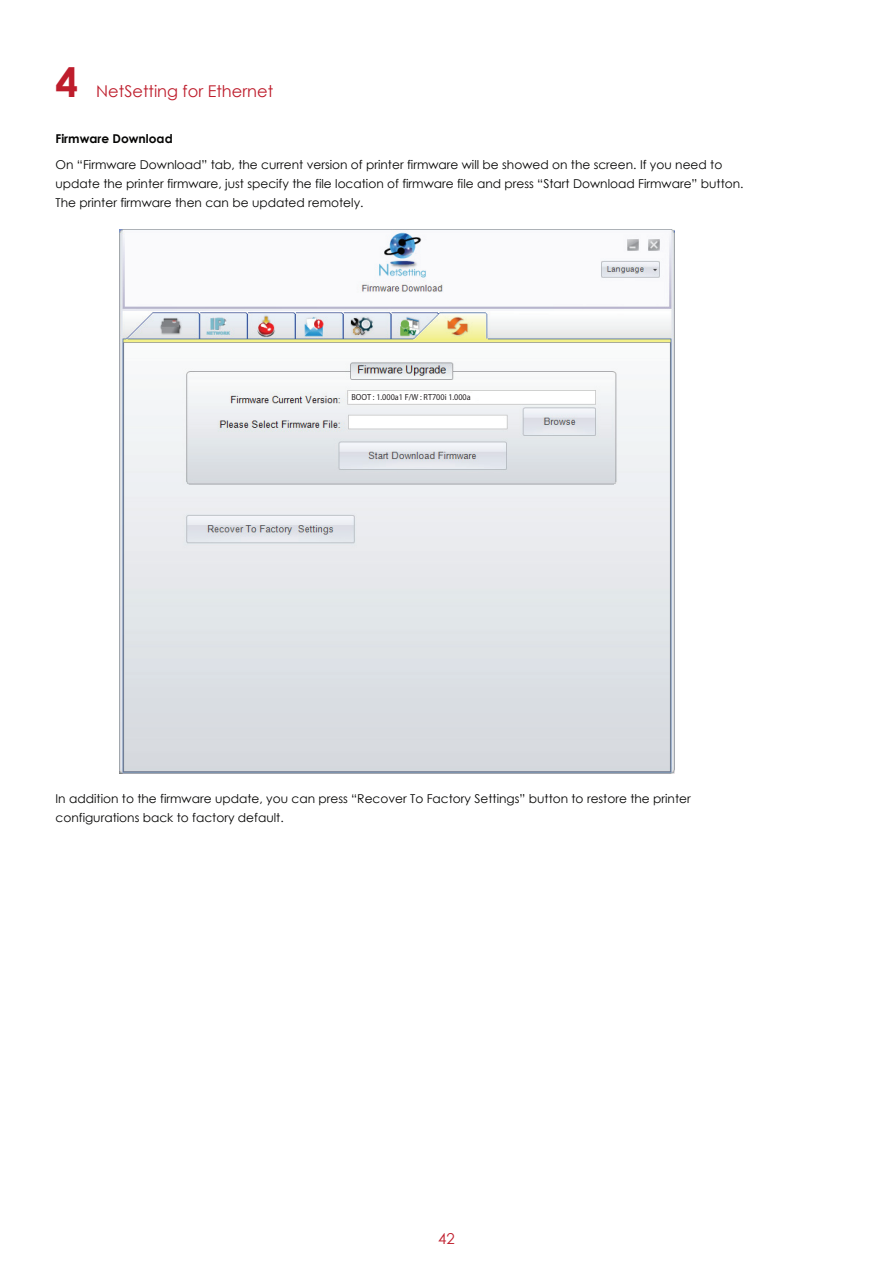
<style>
.page{position:relative;width:893px;height:1263px;background:#fff}
.page>*{position:absolute;margin:0;border:0;box-sizing:border-box;transform-origin:0 0}
.t1{font:700 40.65px "Century Gothic";color:#be1d2c}
.t2{font:16.2px "Century Gothic";color:#be1d2c}
.t3{font:15px "Century Gothic";color:#c01e2d}
.t4{font:12.15px/18.9px "Century Gothic";color:#050504}
.t5{font:8.85px "Arno Pro Caption";color:#231f20;scale:.93 1}
.s1{font-weight:700}
</style>
<div class="page">
<img style="left:119px;top:229px;width:556px;height:544px">
<div style="left:349px;top:393px;width:126px;height:9px;background:#fff"></div>
<p class="t1" style="left:56px;top:51px;width:24px">4</p>
<p class="t2" style="left:96px;top:80px;width:178px">NetSetting for Ethernet</p>
<p class="t4" style="left:56px;top:126px;width:668px;line-height:25.7px"><span class="s1">Firmware Download<br></span>On “Firmware Download” tab, the current version of printer firmware will be showed on the screen. If you need to</p>
<p class="t4" style="left:56px;top:174px;width:690px">update the printer firmware, just specify the file location of firmware file and press “Start Download Firmware” button.<br>The printer firmware then can be updated remotely.</p>
<p class="t5" style="left:351px;top:392px;width:130px">BOOT : 1.000a1 F/W : RT700i 1.000a</p>
<p class="t4" style="left:56px;top:789px;width:637px">In addition to the firmware update, you can press “Recover To Factory Settings” button to restore the printer configurations back to factory default.</p>
<p class="t3" style="left:438px;top:1228px;width:18px">42</p>
</div>
